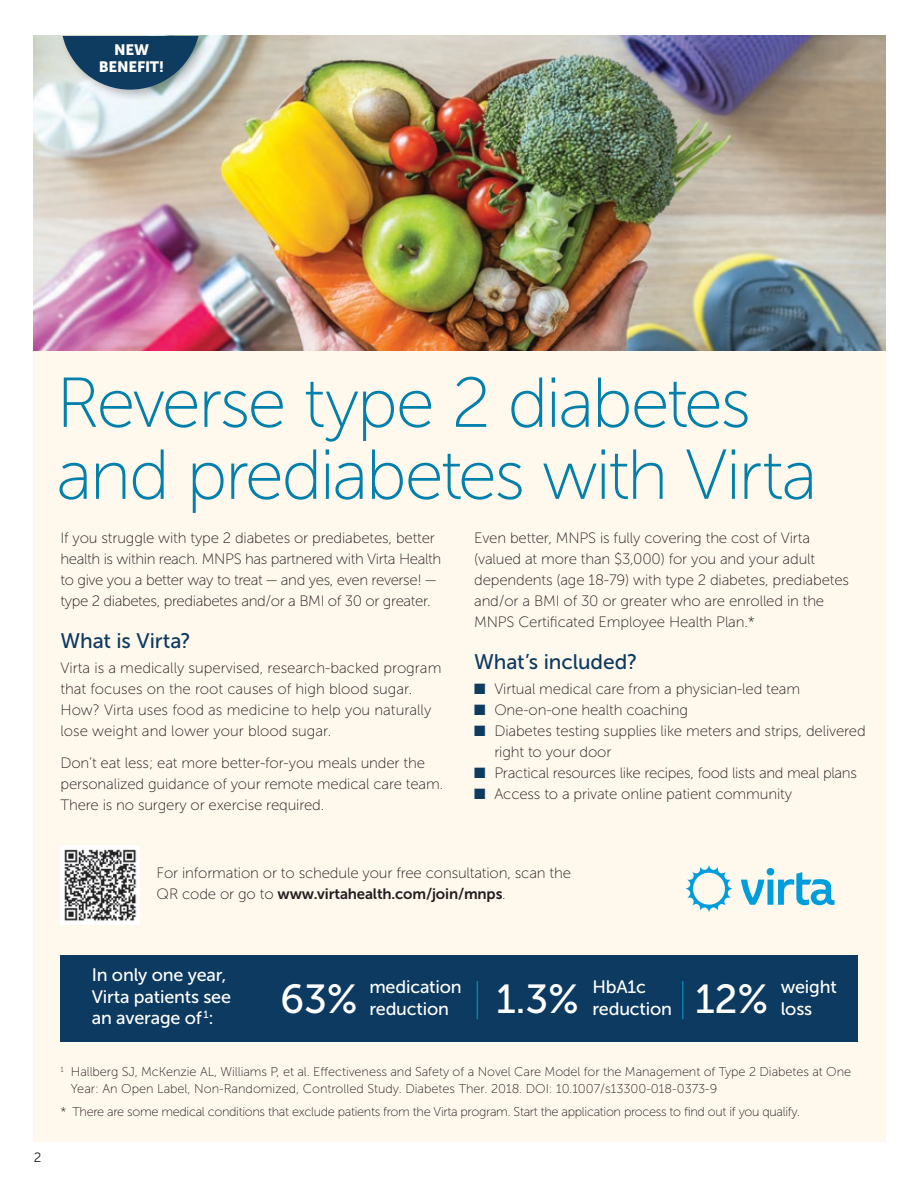
<style>
.page{position:relative;width:918px;height:1188px;background:#fff}
.page>*{position:absolute;margin:0;border:0;box-sizing:border-box;transform-origin:0 0}
.t1{font:70.5px/72px "Museo Sans 100";letter-spacing:-.035em;color:#0080ab}
.t2{font:40.5px "Museo Sans 500";color:#fff}
.t3{font:21px "Museo Sans 500";letter-spacing:-.005em;color:#0c3a60}
.t4{font:18px/21.6px "Museo Sans 500";letter-spacing:-.01em;color:#fff}
.t5{font:15px/21px "Museo Sans 100";letter-spacing:-.01em;color:#231f20}
.t6{font:15px "Museo Sans 700";letter-spacing:-.01em;color:#231f20}
.t7{font:15px/16.5px "Museo Sans 900";letter-spacing:-.015em;color:#fff;text-align:center}
.t8{font:13.5px "Museo Sans 300";color:#231f20}
.t9{font:12.75px/16.5px "Museo Sans 100";letter-spacing:-.005em;color:#231f20}
.t10{font:12.75px "Museo Sans 100";letter-spacing:-.025em;color:#231f20}
.s1{color:#0e3c60}
.s2{font-family:"Museo Sans 100"}
</style>
<div class="page">
<div style="left:33px;top:35px;width:853px;height:1107px;background:#fff8ed"></div>
<img style="left:33px;top:35px;width:853px;height:316px">
<div style="left:60px;top:845px;width:80px;height:80px;background:#fff"></div>
<img style="left:64px;top:849px;width:73px;height:72px">
<svg style="left:741px;top:868px;width:94px;height:38px"></svg>
<svg style="left:685px;top:865px;width:48px;height:47px"></svg>
<div style="left:60px;top:32px;width:151px;height:71px;background:#231f20;opacity:.29"></div>
<svg style="left:63px;top:36px;width:136px;height:54px;background:#3f647e"></svg>
<div style="left:60px;top:956px;width:798px;height:86px;background:#0c3a60"></div>
<hr style="left:477px;top:981px;width:1px;height:38px;background:#0080ab">
<hr style="left:682px;top:981px;width:2px;height:38px;background:#0080ab">
<p class="t7" style="left:99px;top:42px;width:67px">NEW<br>BENEFIT!</p>
<h1 class="t1" style="left:56px;top:367px;width:763px">Reverse type 2 diabetes and prediabetes with Virta</h1>
<p class="t5" style="left:60px;top:528px;width:382px">If you struggle with type 2 diabetes or prediabetes, better health is within reach. MNPS has partnered with Virta Health to give you a better way to treat — and yes, even reverse! — type 2 diabetes, prediabetes and/or a BMI of 30 or greater.</p>
<h3 class="t3" style="left:60px;top:629px;width:132px">What is Virta?</h3>
<p class="t5" style="left:60px;top:657px;width:382px">Virta is a medically supervised, research-backed program that focuses on the root causes of high blood sugar.<br>How? Virta uses food as medicine to help you naturally lose weight and lower your blood sugar.</p>
<p class="t5" style="left:60px;top:753px;width:384px">Don’t eat less; eat more better-for-you meals under the personalized guidance of your remote medical care team.<br>There is no surgery or exercise required.</p>
<p class="t5" style="left:474px;top:528px;width:376px">Even better, MNPS is fully covering the cost of Virta (valued at more than $3,000) for you and your adult dependents (age 18-79) with type 2 diabetes, prediabetes and/or a BMI of 30 or greater who are enrolled in the MNPS Certificated Employee Health Plan.*</p>
<h3 class="t3" style="left:474px;top:650px;width:165px">What’s included?</h3>
<p class="t5" style="left:474px;top:678px;width:328px"><span class="s1">■</span> Virtual medical care from a physician-led team</p>
<p class="t5" style="left:474px;top:699px;width:216px"><span class="s1">■</span> One-on-one health coaching</p>
<p class="t5" style="left:494px;top:720px;width:373px;text-indent:-20px"><span class="s1">■</span> Diabetes testing supplies like meters and strips, delivered right to your door</p>
<p class="t5" style="left:474px;top:762px;width:384px"><span class="s1">■</span> Practical resources like recipes, food lists and meal plans</p>
<p class="t5" style="left:474px;top:783px;width:319px"><span class="s1">■</span> Access to a private online patient community</p>
<p class="t5" style="left:157px;top:863px;width:416px">For information or to schedule your free consultation, scan the</p>
<p class="t6" style="left:157px;top:886px;width:351px"><span class="s2">QR code or go to</span> www.virtahealth.com/join/mnps<span class="s2">.</span></p>
<p class="t8" style="left:34px;top:1150px;width:9px">2</p>
<p class="t4" style="left:92px;top:964px;width:141px">In only one year,<br>Virta patients see an average of <sup>1</sup>:</p>
<p class="t4" style="left:369px;top:976px;width:94px">medication reduction</p>
<p class="t4" style="left:592px;top:976px;width:81px">HbA1c reduction</p>
<p class="t4" style="left:781px;top:976px;width:58px">weight</p>
<h2 class="t2" style="left:280px;top:977px;width:79px">63%</h2>
<h2 class="t2" style="left:496px;top:977px;width:84px">1.3%</h2>
<h2 class="t2" style="left:695px;top:977px;width:74px">12%</h2>
<p class="t4" style="left:781px;top:998px;width:33px">loss</p>
<p class="t9" style="left:71px;top:1064px;width:782px;text-indent:-11px"><sup>1</sup> Hallberg SJ, McKenzie AL, Williams P, et al. Effectiveness and Safety of a Novel Care Model for the Management of Type 2 Diabetes at One<br>Year: An Open Label, Non-Randomized, Controlled Study. Diabetes Ther. 2018. DOI: 10.1007/s13300-018-0373-9</p>
<p class="t10" style="left:60px;top:1105px;width:741px">* There are some medical conditions that exclude patients from the Virta program. Start the application process to find out if you qualify.</p>
</div>
